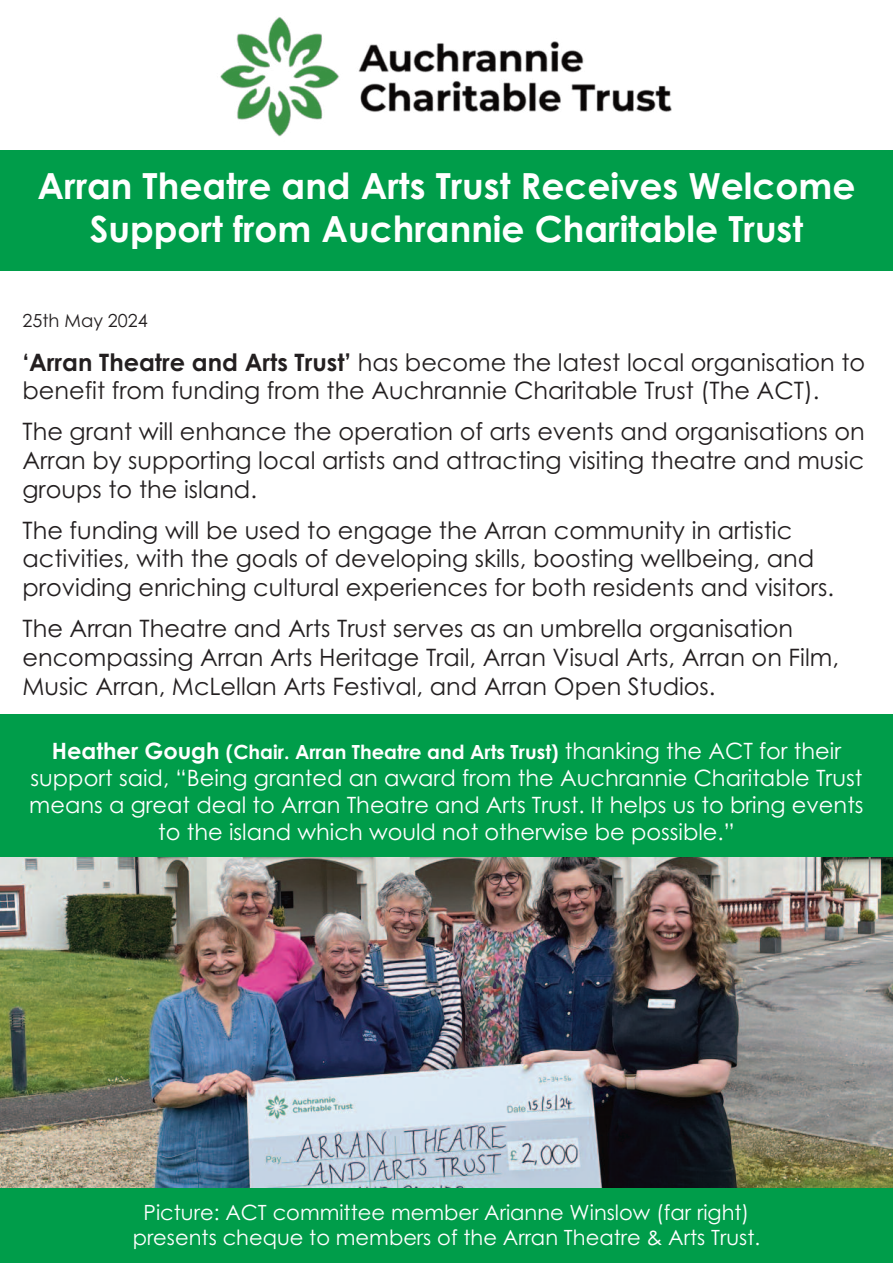
<style>
.page{position:relative;width:893px;height:1263px;background:#fff}
.page>*{position:absolute;margin:0;border:0;box-sizing:border-box;transform-origin:0 0}
.t1{font:700 36px/43.2px "Century Gothic";color:#fff;text-align:center}
.t2{font:24px/28.8px "Century Gothic";color:#231f20}
.t3{font:22.5px/27px "Century Gothic";color:#fff;text-align:center}
.t4{font:21px/25.2px "Century Gothic";color:#fff;text-align:center}
.t5{font:700 19.5px "Century Gothic";color:#fff}
.t6{font:18px "Century Gothic";color:#231f20}
.s1{font-weight:700}
.s2{font-size:22.5px}
.s3{font-weight:400;font-size:22.5px}
</style>
<div class="page">
<img style="left:220px;top:17px;width:452px;height:120px">
<div style="left:0;top:151px;width:893px;height:121px;background:#009d4a"></div>
<div style="left:0;top:714px;width:893px;height:159px;background:#009d4a"></div>
<img style="left:0;top:858px;width:893px;height:330px">
<div style="left:0;top:1188px;width:893px;height:75px;background:#009d4a"></div>
<h1 class="t1" style="left:38px;top:165px;width:819px">Arran Theatre and Arts Trust Receives Welcome<br>Support from Auchrannie Charitable Trust</h1>
<p class="t6" style="left:22px;top:310px;width:127px">25th May 2024</p>
<p class="t2" style="left:22px;top:348px;width:844px"><span class="s1">‘Arran Theatre and Arts Trust’</span> has become the latest local organisation to benefit from funding from the Auchrannie Charitable Trust (The ACT).</p>
<p class="t2" style="left:23px;top:417px;width:844px;text-align:justify">The grant will enhance the operation of arts events and organisations on Arran by supporting local artists and attracting visiting theatre and music groups to the island.</p>
<p class="t2" style="left:23px;top:516px;width:813px">The funding will be used to engage the Arran community in artistic activities, with the goals of developing skills, boosting wellbeing, and providing enriching cultural experiences for both residents and visitors.</p>
<p class="t2" style="left:23px;top:614px;width:818px">The Arran Theatre and Arts Trust serves as an umbrella organisation encompassing Arran Arts Heritage Trail, Arran Visual Arts, Arran on Film,<br>Music Arran, McLellan Arts Festival, and Arran Open Studios.</p>
<p class="t5" style="left:52px;top:741px;width:791px"><span class="s2">Heather Gough</span> (Chair. Arran Theatre and Arts Trust) <span class="s3">thanking the ACT for their</span></p>
<p class="t3" style="left:29px;top:765px;width:836px">support said, “Being granted an award from the Auchrannie Charitable Trust means a great deal to Arran Theatre and Arts Trust. It helps us to bring events to the island which would not otherwise be possible.”</p>
<p class="t4" style="left:133px;top:1200px;width:629px">Picture: ACT committee member Arianne Winslow (far right) presents cheque to members of the Arran Theatre &amp; Arts Trust.</p>
</div>
